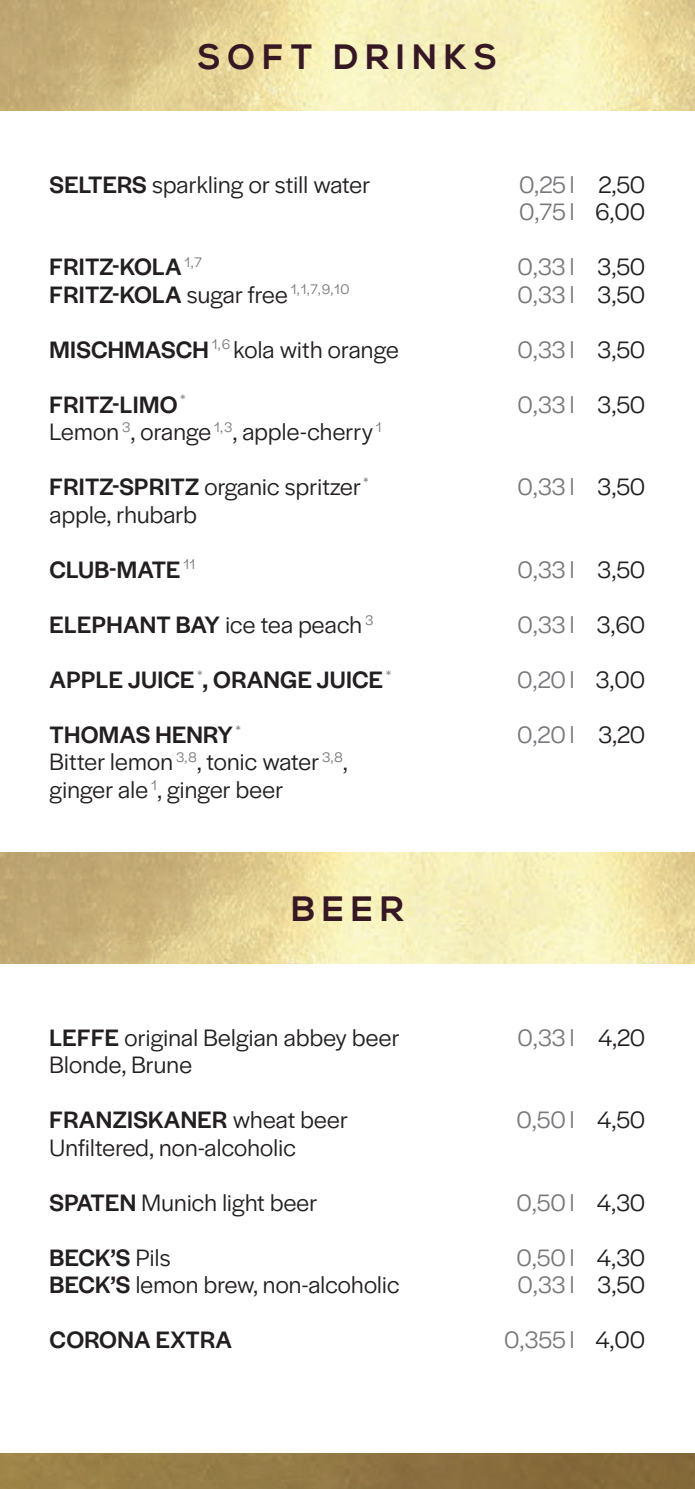
<style>
.page{position:relative;width:695px;height:1489px;background:#fff}
.page>*{position:absolute;margin:0;border:0;box-sizing:border-box;transform-origin:0 0}
.t1{font:700 35px "Nexa";letter-spacing:.2em;color:#361824}
.t2{font:25px/27.5px "Halyard Display";letter-spacing:.01em;color:#231f20}
.t3{font:25px/27.5px "Halyard Display";letter-spacing:-.01em;color:#76787b}
.t4{font:500 25px/27.5px "Halyard Display";letter-spacing:.01em;color:#231f20}
.s1{font-weight:500}
.s2{font-weight:400}
.s3{color:#231f20}
</style>
<div class="page">
<img style="left:1px;top:1453px;width:693px;height:35px">
<img style="left:0;top:0;width:1px;height:1488px">
<img style="left:0;top:0;width:694px;height:110px">
<img style="left:0;top:853px;width:694px;height:109px">
<h1 class="t1" style="left:198px;top:37px;width:301px">SOFT DRINKS</h1>
<p class="t2" style="left:50px;top:169px;width:322px"><span class="s1">SELTERS</span> sparkling or still water</p>
<p class="t3" style="left:519px;top:169px;width:57px">0,25 l<br>0,75 l</p>
<p class="t2" style="left:595px;top:169px;width:52px">2,50<br>6,00</p>
<p class="t4" style="left:50px;top:252px;width:301px">FRITZ-KOLA <sup>1,</sup> <sup>7<br></sup>FRITZ-KOLA <span class="s2">sugar free</span> <sup>1,</sup> <sup>1,</sup> <sup>7,</sup> <sup>9,</sup> <sup>10</sup></p>
<p class="t3" style="left:517px;top:252px;width:58px">0,33 l<br>0,33 l</p>
<p class="t2" style="left:597px;top:252px;width:50px">3,50<br>3,50</p>
<p class="t2" style="left:50px;top:334px;width:350px"><span class="s1">MISCHMASCH</span> <sup>1,</sup> <sup>6</sup> kola with orange</p>
<p class="t3" style="left:517px;top:334px;width:129px">0,33 l <span class="s3">3,50</span></p>
<p class="t2" style="left:50px;top:389px;width:334px"><span class="s1">FRITZ-LIMO</span> <sup>*<br></sup>Lemon <sup>3</sup>, orange <sup>1,</sup> <sup>3</sup>, apple-cherry <sup>1</sup></p>
<p class="t3" style="left:517px;top:389px;width:129px">0,33 l <span class="s3">3,50</span></p>
<p class="t2" style="left:50px;top:472px;width:320px"><span class="s1">FRITZ-SPRITZ</span> organic spritzer <sup>* </sup>apple, rhubarb</p>
<p class="t3" style="left:517px;top:472px;width:129px">0,33 l <span class="s3">3,50</span></p>
<p class="t4" style="left:50px;top:554px;width:147px">CLUB-MATE <sup>11</sup></p>
<p class="t3" style="left:517px;top:554px;width:129px">0,33 l <span class="s3">3,50</span></p>
<p class="t4" style="left:50px;top:609px;width:325px">ELEPHANT BAY <span class="s2">ice tea peach</span> <sup>3</sup></p>
<p class="t3" style="left:517px;top:609px;width:129px">0,33 l <span class="s3">3,60</span></p>
<p class="t4" style="left:50px;top:664px;width:343px">APPLE JUICE <sup>*</sup>, ORANGE JUICE <sup>*</sup></p>
<p class="t3" style="left:517px;top:664px;width:129px">0,20 l <span class="s3">3,00</span></p>
<p class="t2" style="left:50px;top:719px;width:300px"><span class="s1">THOMAS HENRY</span> <sup>*<br></sup>Bitter lemon <sup>3,</sup> <sup>8</sup>, tonic water <sup>3,</sup> <sup>8</sup>, ginger ale <sup>1</sup>, ginger beer</p>
<p class="t3" style="left:517px;top:719px;width:129px">0,20 l <span class="s3">3,20</span></p>
<h1 class="t1" style="left:291px;top:888px;width:114px">BEER</h1>
<p class="t2" style="left:50px;top:1022px;width:351px"><span class="s1">LEFFE</span> original Belgian abbey beer<br>Blonde, Brune</p>
<p class="t3" style="left:517px;top:1022px;width:129px">0,33 l <span class="s3">4,20</span></p>
<p class="t2" style="left:50px;top:1104px;width:300px"><span class="s1">FRANZISKANER</span> wheat beer<br>Unfiltered, non-alcoholic</p>
<p class="t3" style="left:516px;top:1104px;width:130px">0,50 l <span class="s3">4,50</span></p>
<p class="t2" style="left:50px;top:1187px;width:269px"><span class="s1">SPATEN</span> Munich light beer</p>
<p class="t3" style="left:516px;top:1187px;width:130px">0,50 l <span class="s3">4,30</span></p>
<p class="t2" style="left:50px;top:1242px;width:351px"><span class="s1">BECK’S</span> Pils<br><span class="s1">BECK’S</span> lemon brew, non-alcoholic</p>
<p class="t3" style="left:516px;top:1242px;width:59px">0,50 l<br>0,33 l</p>
<p class="t2" style="left:596px;top:1242px;width:50px">4,30<br>3,50</p>
<p class="t4" style="left:50px;top:1324px;width:184px">CORONA EXTRA</p>
<p class="t3" style="left:504px;top:1324px;width:143px">0,355 l <span class="s3">4,00</span></p>
</div>
